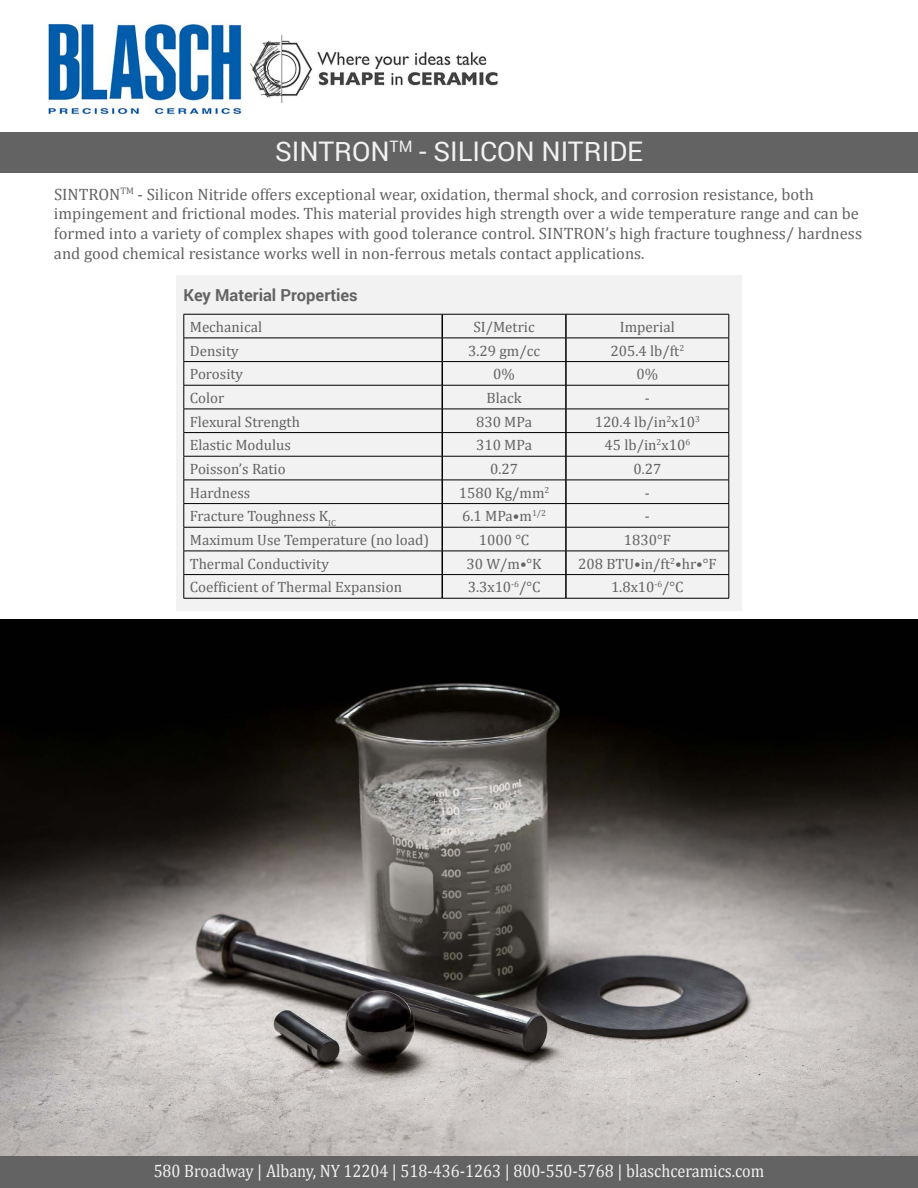
<style>
.page{position:relative;width:918px;height:1188px;background:#fff}
.page>*{position:absolute;margin:0;border:0;box-sizing:border-box;transform-origin:0 0}
.t1{font:27px "Roboto";color:#f2f2f2}
.t2{font:18px "Cambria";color:#f2f2f2;scale:.9 1}
.t3{font:16.5px/19.8px "Cambria";color:#636363}
.t4{font:700 16.5px "Roboto";color:#636363}
.t5{font:15px "Cambria";color:#636363}
</style>
<div class="page">
<div style="left:0;top:132px;width:918px;height:41px;background:#636363"></div>
<img style="left:0;top:620px;width:918px;height:537px">
<div style="left:0;top:1157px;width:918px;height:31px;background:#636363"></div>
<img style="left:49px;top:20px;width:449px;height:98px">
<div style="left:176px;top:276px;width:566px;height:335px;background:#f2f2f2"></div>
<hr style="left:565px;top:314px;width:2px;height:24px;background:#000">
<hr style="left:565px;top:338px;width:2px;height:23px;background:#000">
<hr style="left:565px;top:362px;width:2px;height:23px;background:#000">
<hr style="left:565px;top:385px;width:2px;height:24px;background:#000">
<hr style="left:565px;top:409px;width:2px;height:23px;background:#000">
<hr style="left:565px;top:433px;width:2px;height:23px;background:#000">
<hr style="left:565px;top:456px;width:2px;height:24px;background:#000">
<hr style="left:565px;top:480px;width:2px;height:23px;background:#000">
<hr style="left:565px;top:504px;width:2px;height:23px;background:#000">
<hr style="left:565px;top:527px;width:2px;height:24px;background:#000">
<hr style="left:565px;top:551px;width:2px;height:23px;background:#000">
<svg style="left:442px;top:315px;width:1px;height:283px"></svg>
<hr style="left:565px;top:575px;width:2px;height:23px;background:#000">
<hr style="left:184px;top:314px;width:258px;height:1px;background:#000">
<hr style="left:442px;top:314px;width:124px;height:1px;background:#000">
<hr style="left:566px;top:314px;width:163px;height:1px;background:#000">
<hr style="left:184px;top:338px;width:258px;height:1px;background:#000">
<hr style="left:442px;top:338px;width:124px;height:1px;background:#000">
<hr style="left:566px;top:338px;width:163px;height:1px;background:#000">
<hr style="left:184px;top:361px;width:258px;height:1px;background:#000">
<hr style="left:442px;top:361px;width:124px;height:1px;background:#000">
<hr style="left:566px;top:361px;width:163px;height:1px;background:#000">
<hr style="left:184px;top:385px;width:258px;height:1px;background:#000">
<hr style="left:442px;top:385px;width:124px;height:1px;background:#000">
<hr style="left:566px;top:385px;width:163px;height:1px;background:#000">
<hr style="left:184px;top:409px;width:258px;height:1px;background:#000">
<hr style="left:442px;top:409px;width:124px;height:1px;background:#000">
<hr style="left:566px;top:409px;width:163px;height:1px;background:#000">
<hr style="left:184px;top:432px;width:258px;height:1px;background:#000">
<hr style="left:442px;top:432px;width:124px;height:1px;background:#000">
<hr style="left:566px;top:432px;width:163px;height:1px;background:#000">
<hr style="left:184px;top:456px;width:258px;height:1px;background:#000">
<hr style="left:442px;top:456px;width:124px;height:1px;background:#000">
<hr style="left:566px;top:456px;width:163px;height:1px;background:#000">
<hr style="left:184px;top:480px;width:258px;height:1px;background:#000">
<hr style="left:442px;top:480px;width:124px;height:1px;background:#000">
<hr style="left:566px;top:480px;width:163px;height:1px;background:#000">
<hr style="left:184px;top:503px;width:258px;height:1px;background:#000">
<hr style="left:442px;top:503px;width:124px;height:1px;background:#000">
<hr style="left:566px;top:503px;width:163px;height:1px;background:#000">
<hr style="left:442px;top:527px;width:124px;height:1px;background:#000">
<hr style="left:566px;top:527px;width:163px;height:1px;background:#000">
<hr style="left:184px;top:551px;width:258px;height:1px;background:#000">
<hr style="left:442px;top:551px;width:124px;height:1px;background:#000">
<hr style="left:566px;top:551px;width:163px;height:1px;background:#000">
<hr style="left:184px;top:574px;width:258px;height:1px;background:#000">
<hr style="left:442px;top:574px;width:124px;height:1px;background:#000">
<hr style="left:566px;top:574px;width:163px;height:1px;background:#000">
<svg style="left:729px;top:314px;width:1px;height:284px"></svg>
<hr style="left:184px;top:598px;width:258px;height:1px;background:#000">
<hr style="left:442px;top:598px;width:124px;height:1px;background:#000">
<hr style="left:566px;top:598px;width:163px;height:1px;background:#000">
<hr style="left:184px;top:527px;width:258px;height:1px;background:#000">
<svg style="left:184px;top:314px;width:1px;height:284px"></svg>
<h1 class="t1" style="left:275px;top:133px;width:369px">SINTRON<sup>TM</sup> - SILICON NITRIDE</h1>
<p class="t3" style="left:54px;top:184px;width:810px">SINTRON<sup>TM</sup> - Silicon Nitride offers exceptional wear, oxidation, thermal shock, and corrosion resistance, both impingement and frictional modes. This material provides high strength over a wide temperature range and can be formed into a variety of complex shapes with good tolerance control. SINTRON’s high fracture toughness/ hardness and good chemical resistance works well in non-ferrous metals contact applications.</p>
<p class="t4" style="left:184px;top:284px;width:176px">Key Material Properties</p>
<p class="t5" style="left:190px;top:318px;width:74px">Mechanical</p>
<p class="t5" style="left:473px;top:318px;width:63px">SI/Metric</p>
<p class="t5" style="left:620px;top:318px;width:56px">Imperial</p>
<p class="t5" style="left:190px;top:342px;width:50px">Density</p>
<p class="t5" style="left:468px;top:342px;width:73px">3.29 gm/cc</p>
<p class="t5" style="left:611px;top:342px;width:75px">205.4 lb/ft<sup>2</sup></p>
<p class="t5" style="left:190px;top:365px;width:55px">Porosity</p>
<p class="t5" style="left:493px;top:365px;width:23px">0%</p>
<p class="t5" style="left:637px;top:365px;width:23px">0%</p>
<p class="t5" style="left:190px;top:389px;width:36px">Color</p>
<p class="t5" style="left:487px;top:389px;width:37px">Black</p>
<p class="t5" style="left:645px;top:389px;width:6px">-</p>
<p class="t5" style="left:190px;top:413px;width:112px">Flexural Strength</p>
<p class="t5" style="left:476px;top:413px;width:57px">830 MPa</p>
<p class="t5" style="left:595px;top:413px;width:107px">120.4 lb/in<sup>2</sup>x10<sup>3</sup></p>
<p class="t5" style="left:190px;top:436px;width:103px">Elastic Modulus</p>
<p class="t5" style="left:476px;top:436px;width:57px">310 MPa</p>
<p class="t5" style="left:605px;top:436px;width:87px">45 lb/in<sup>2</sup>x10<sup>6</sup></p>
<p class="t5" style="left:190px;top:460px;width:97px">Poisson’s Ratio</p>
<p class="t5" style="left:490px;top:460px;width:30px">0.27</p>
<p class="t5" style="left:633px;top:460px;width:30px">0.27</p>
<p class="t5" style="left:190px;top:484px;width:62px">Hardness</p>
<p class="t5" style="left:459px;top:484px;width:92px">1580 Kg/mm<sup>2</sup></p>
<p class="t5" style="left:645px;top:484px;width:6px">-</p>
<p class="t5" style="left:190px;top:507px;width:148px">Fracture Toughness K<sub>IC</sub></p>
<p class="t5" style="left:462px;top:507px;width:85px">6.1 MPa•m<sup>1/2</sup></p>
<p class="t5" style="left:645px;top:507px;width:6px">-</p>
<p class="t5" style="left:190px;top:531px;width:241px">Maximum Use Temperature (no load)</p>
<p class="t5" style="left:479px;top:531px;width:52px">1000 °C</p>
<p class="t5" style="left:624px;top:531px;width:48px">1830°F</p>
<p class="t5" style="left:190px;top:555px;width:141px">Thermal Conductivity</p>
<p class="t5" style="left:466px;top:555px;width:77px">30 W/m•°K</p>
<p class="t5" style="left:578px;top:555px;width:140px">208 BTU•in/ft<sup>2</sup>•hr•°F</p>
<p class="t5" style="left:190px;top:578px;width:214px">Coefficient of Thermal Expansion</p>
<p class="t5" style="left:468px;top:578px;width:74px">3.3x10<sup>-6</sup>/°C</p>
<p class="t5" style="left:611px;top:578px;width:74px">1.8x10<sup>-6</sup>/°C</p>
<p class="t2" style="left:154px;top:1160px;width:680px">580 Broadway | Albany, NY 12204 | 518-436-1263 | 800-550-5768 | blaschceramics.com</p>
</div>
